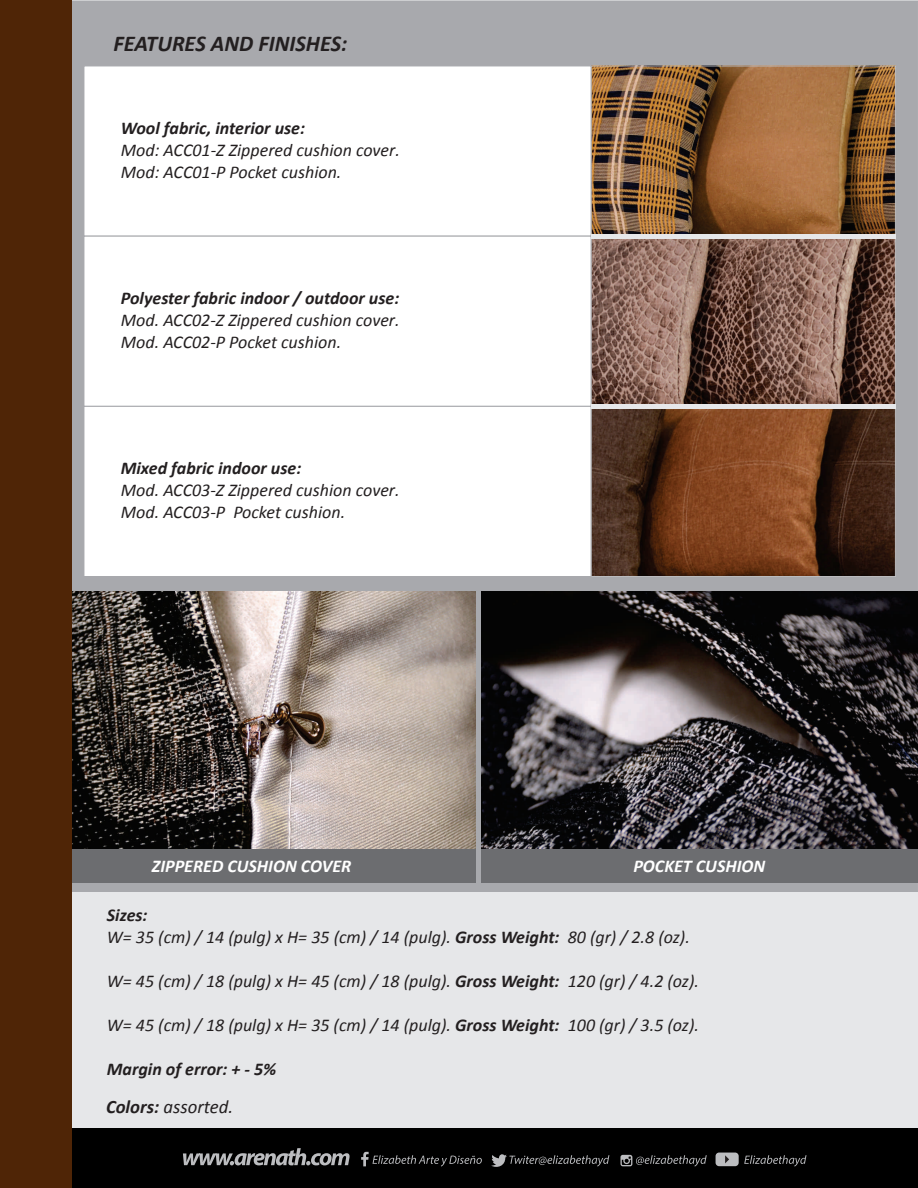
<style>
.page{position:relative;width:918px;height:1188px;background:#fff}
.page>*{position:absolute;margin:0;border:0;box-sizing:border-box;transform-origin:0 0}
.t1{font:italic 700 22.65px "Calibri";color:#231f20}
.t2{font:italic 18.9px "Calibri";color:#231f20}
.t3{font:italic 18px/21.9px "Calibri";color:#231f20}
.t4{font:italic 700 18px "Calibri";color:#231f20}
.t5{font:italic 700 18px "Calibri";color:#fff}
.s1{font-weight:700}
</style>
<div class="page">
<div style="left:71px;top:1px;width:847px;height:891px;background:#a8a9ad"></div>
<img style="left:481px;top:592px;width:437px;height:258px">
<img style="left:71px;top:591px;width:405px;height:259px">
<div style="left:6px;top:850px;width:470px;height:33px;background:#6c6d70"></div>
<div style="left:481px;top:850px;width:437px;height:33px;background:#6c6d70"></div>
<div style="left:6px;top:892px;width:912px;height:251px;background:#e6e7e9"></div>
<div style="left:71px;top:1129px;width:847px;height:59px;background:#000"></div>
<img style="left:593px;top:68px;width:301px;height:166px">
<div style="left:591px;top:66px;width:305px;height:171px;border:1px solid #bcbdc0"></div>
<svg style="left:83px;top:65px;width:509px;height:170px"></svg>
<svg style="left:593px;top:239px;width:301px;height:165px;background:#7c5d51"></svg>
<svg style="left:83px;top:235px;width:509px;height:171px"></svg>
<svg style="left:593px;top:409px;width:301px;height:166px;background:#60341b"></svg>
<div style="left:591px;top:406px;width:305px;height:171px;border:1px solid #bcbdc0"></div>
<svg style="left:83px;top:406px;width:509px;height:171px"></svg>
<div style="left:591px;top:404px;width:304px;height:5px;background:#e6e7e9"></div>
<div style="left:591px;top:234px;width:304px;height:5px;background:#e6e7e9"></div>
<div style="left:0;top:0;width:71px;height:1188px;background:#4f2506"></div>
<svg style="left:183px;top:1148px;width:167px;height:17px"></svg>
<svg style="left:361px;top:1152px;width:446px;height:15px"></svg>
<p class="t1" style="left:113px;top:35px;width:235px">FEATURES AND FINISHES:</p>
<p class="t4" style="left:121px;top:120px;width:186px">Wool fabric, interior use:</p>
<p class="t3" style="left:121px;top:140px;width:281px">Mod: ACC01-Z Zippered cushion cover.<br>Mod: ACC01-P Pocket cushion.</p>
<p class="t4" style="left:121px;top:290px;width:280px">Polyester fabric indoor / outdoor use:</p>
<p class="t3" style="left:121px;top:310px;width:280px">Mod. ACC02-Z Zippered cushion cover.<br>Mod. ACC02-P Pocket cushion.</p>
<p class="t4" style="left:121px;top:460px;width:182px">Mixed fabric indoor use:</p>
<p class="t3" style="left:121px;top:480px;width:280px">Mod. ACC03-Z Zippered cushion cover.<br>Mod. ACC03-P Pocket cushion.</p>
<p class="t5" style="left:152px;top:859px;width:201px">ZIPPERED CUSHION COVER</p>
<p class="t5" style="left:633px;top:859px;width:134px">POCKET CUSHION</p>
<p class="t3" style="left:107px;top:906px;width:585px"><span class="s1">Sizes:<br></span>W= 35 (cm) / 14 (pulg) x H= 35 (cm) / 14 (pulg). <span class="s1">Gross Weight:</span> 80 (gr) / 2.8 (oz).</p>
<p class="t3" style="left:107px;top:971px;width:594px">W= 45 (cm) / 18 (pulg) x H= 45 (cm) / 18 (pulg). <span class="s1">Gross Weight:</span> 120 (gr) / 4.2 (oz).</p>
<p class="t3" style="left:107px;top:1015px;width:594px">W= 45 (cm) / 18 (pulg) x H= 35 (cm) / 14 (pulg). <span class="s1">Gross Weight:</span> 100 (gr) / 3.5 (oz).</p>
<p class="t4" style="left:107px;top:1061px;width:171px">Margin of error: + - 5%</p>
<p class="t2" style="left:106px;top:1099px;width:129px"><span class="s1">Colors:</span> assorted.</p>
</div>
